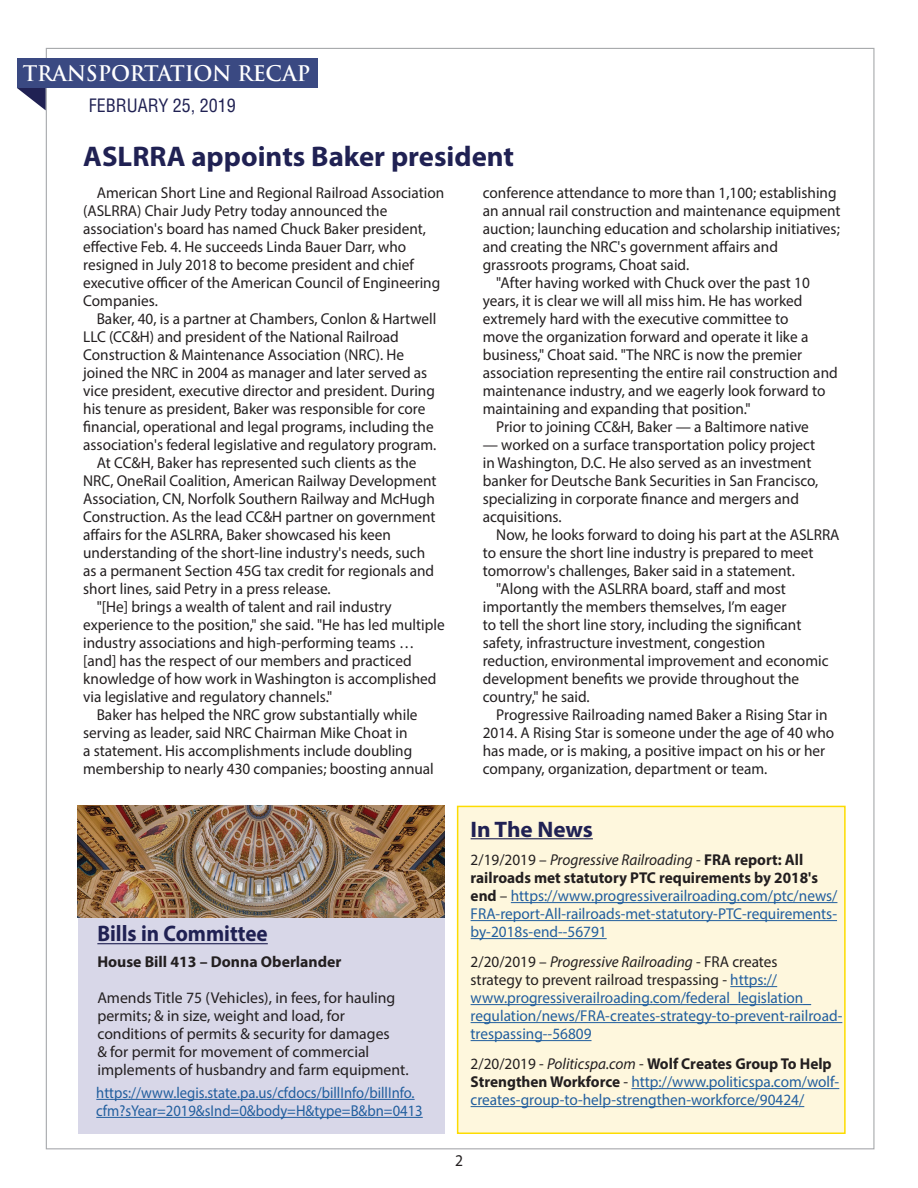
<style>
.page{position:relative;width:918px;height:1188px;background:#fff}
.page>*{position:absolute;margin:0;border:0;box-sizing:border-box;transform-origin:0 0}
.t1{font:700 28.5px "Myriad Pro";color:#202153}
.t2{font:700 22.5px "Myriad Pro";color:#202153;scale:.94 1}
.t3{font:700 22.5px "Myriad Pro";color:#202153}
.t4{font:700 21px "Trajan Pro";letter-spacing:-.01em;color:#fff}
.t5{font:condensed 18px "Helvetica LT Std";color:#202153}
.t6{font:16.5px "Myriad Pro";color:#231f20;scale:.94 1}
.t7{font:15.75px/18px "Myriad Pro";color:#231f20}
.t8{font:15.75px/18px "Myriad Pro";color:#215e9e}
.t9{font:15.75px/18px "Myriad Pro";color:#215e9e;scale:.93 1}
.t10{font:700 15.75px "Myriad Pro";color:#231f20}
.s1{color:#231f20}
.s2{font-style:italic;color:#231f20}
.s3{font-weight:700;color:#231f20}
</style>
<div class="page">
<svg style="left:17px;top:88px;width:29px;height:22px"></svg>
<div style="left:17px;top:59px;width:301px;height:29px;background:#3a4982"></div>
<div style="left:78px;top:914px;width:367px;height:220px;background:#d4d3e6"></div>
<img style="left:78px;top:806px;width:367px;height:112px">
<hr style="left:97px;top:943px;width:171px;height:1px;background:#202153">
<div style="left:457px;top:806px;width:389px;height:328px;background:#fef7dd;border:2px solid #fddc00"></div>
<hr style="left:471px;top:838px;width:122px;height:1px;background:#202153">
<hr style="left:511px;top:902px;width:326px;height:1px;background:#215e9e">
<hr style="left:471px;top:920px;width:366px;height:1px;background:#215e9e">
<hr style="left:471px;top:938px;width:136px;height:1px;background:#215e9e">
<hr style="left:730px;top:986px;width:47px;height:1px;background:#215e9e">
<hr style="left:471px;top:1004px;width:340px;height:1px;background:#215e9e">
<hr style="left:471px;top:1022px;width:371px;height:1px;background:#215e9e">
<hr style="left:471px;top:1040px;width:121px;height:1px;background:#215e9e">
<hr style="left:631px;top:1088px;width:208px;height:1px;background:#215e9e">
<hr style="left:471px;top:1106px;width:333px;height:1px;background:#215e9e">
<hr style="left:96px;top:1099px;width:319px;height:1px;background:#215e9e">
<hr style="left:96px;top:1117px;width:327px;height:1px;background:#215e9e">
<h3 class="t4" style="left:23px;top:60px;width:289px">TRANSPORTATION RECAP</h3>
<p class="t5" style="left:89px;top:94px;width:149px">FEBRUARY 25, 2019</p>
<h1 class="t1" style="left:83px;top:138px;width:432px">ASLRRA appoints Baker president</h1>
<p class="t7" style="left:83px;top:183px;width:363px;text-indent:14px">American Short Line and Regional Railroad Association (ASLRRA) Chair Judy Petry today announced the association's board has named Chuck Baker president, effective Feb. 4. He succeeds Linda Bauer Darr, who resigned in July 2018 to become president and chief executive officer of the American Council of Engineering Companies.</p>
<p class="t7" style="left:97px;top:309px;width:341px">Baker, 40, is a partner at Chambers, Conlon &amp; Hartwell</p>
<p class="t7" style="left:83px;top:327px;width:317px">LLC (CC&amp;H) and president of the National Railroad</p>
<p class="t7" style="left:83px;top:345px;width:322px">Construction &amp; Maintenance Association (NRC). He</p>
<p class="t7" style="left:83px;top:363px;width:346px">joined the NRC in 2004 as manager and later served as</p>
<p class="t7" style="left:83px;top:381px;width:353px">vice president, executive director and president. During</p>
<p class="t7" style="left:83px;top:399px;width:344px">his tenure as president, Baker was responsible for core</p>
<p class="t7" style="left:83px;top:417px;width:352px">financial, operational and legal programs, including the</p>
<p class="t7" style="left:83px;top:435px;width:355px">association's federal legislative and regulatory program.</p>
<p class="t7" style="left:97px;top:453px;width:321px">At CC&amp;H, Baker has represented such clients as the</p>
<p class="t7" style="left:83px;top:471px;width:355px">NRC, OneRail Coalition, American Railway Development</p>
<p class="t7" style="left:83px;top:489px;width:353px">Association, CN, Norfolk Southern Railway and McHugh</p>
<p class="t7" style="left:83px;top:507px;width:354px">Construction. As the lead CC&amp;H partner on government</p>
<p class="t7" style="left:83px;top:525px;width:309px">affairs for the ASLRRA, Baker showcased his keen</p>
<p class="t7" style="left:83px;top:543px;width:343px">understanding of the short-line industry's needs, such</p>
<p class="t7" style="left:83px;top:561px;width:353px">as a permanent Section 45G tax credit for regionals and</p>
<p class="t7" style="left:83px;top:579px;width:249px">short lines, said Petry in a press release.</p>
<p class="t7" style="left:97px;top:597px;width:297px">"[He] brings a wealth of talent and rail industry</p>
<p class="t7" style="left:83px;top:615px;width:363px">experience to the position," she said. "He has led multiple</p>
<p class="t7" style="left:83px;top:633px;width:333px">industry associations and high-performing teams …</p>
<p class="t7" style="left:83px;top:651px;width:330px">[and] has the respect of our members and practiced</p>
<p class="t7" style="left:83px;top:669px;width:355px">knowledge of how work in Washington is accomplished</p>
<p class="t7" style="left:83px;top:687px;width:251px">via legislative and regulatory channels."</p>
<p class="t7" style="left:97px;top:705px;width:322px">Baker has helped the NRC grow substantially while</p>
<p class="t7" style="left:83px;top:723px;width:326px">serving as leader, said NRC Chairman Mike Choat in</p>
<p class="t7" style="left:83px;top:741px;width:331px">a statement. His accomplishments include doubling</p>
<p class="t7" style="left:83px;top:759px;width:352px">membership to nearly 430 companies; boosting annual</p>
<p class="t7" style="left:483px;top:183px;width:355px">conference attendance to more than 1,100; establishing</p>
<p class="t7" style="left:483px;top:201px;width:359px">an annual rail construction and maintenance equipment</p>
<p class="t7" style="left:483px;top:219px;width:359px">auction; launching education and scholarship initiatives;</p>
<p class="t7" style="left:483px;top:237px;width:297px">and creating the NRC's government affairs and</p>
<p class="t7" style="left:483px;top:255px;width:208px">grassroots programs, Choat said.</p>
<p class="t7" style="left:496px;top:273px;width:315px">"After having worked with Chuck over the past 10</p>
<p class="t7" style="left:483px;top:291px;width:321px">years, it is clear we will all miss him. He has worked</p>
<p class="t7" style="left:483px;top:309px;width:307px">extremely hard with the executive committee to</p>
<p class="t7" style="left:483px;top:327px;width:327px">move the organization forward and operate it like a</p>
<p class="t7" style="left:483px;top:345px;width:321px">business," Choat said. "The NRC is now the premier</p>
<p class="t7" style="left:483px;top:363px;width:356px">association representing the entire rail construction and</p>
<p class="t7" style="left:483px;top:381px;width:344px">maintenance industry, and we eagerly look forward to</p>
<p class="t7" style="left:483px;top:399px;width:269px">maintaining and expanding that position."</p>
<p class="t7" style="left:496px;top:417px;width:314px">Prior to joining CC&amp;H, Baker — a Baltimore native</p>
<p class="t7" style="left:483px;top:435px;width:337px">— worked on a surface transportation policy project in Washington, D.C. He also served as an investment banker for Deutsche Bank Securities in San Francisco, specializing in corporate finance and mergers and acquisitions.</p>
<p class="t7" style="left:496px;top:525px;width:345px">Now, he looks forward to doing his part at the ASLRRA</p>
<p class="t7" style="left:483px;top:543px;width:332px">to ensure the short line industry is prepared to meet</p>
<p class="t7" style="left:483px;top:561px;width:314px">tomorrow's challenges, Baker said in a statement.</p>
<p class="t7" style="left:496px;top:579px;width:291px">"Along with the ASLRRA board, staff and most</p>
<p class="t7" style="left:483px;top:597px;width:305px">importantly the members themselves, I’m eager</p>
<p class="t7" style="left:483px;top:615px;width:320px">to tell the short line story, including the significant</p>
<p class="t7" style="left:483px;top:633px;width:284px">safety, infrastructure investment, congestion</p>
<p class="t7" style="left:483px;top:651px;width:347px">reduction, environmental improvement and economic</p>
<p class="t7" style="left:483px;top:669px;width:318px">development benefits we provide throughout the</p>
<p class="t7" style="left:483px;top:687px;width:108px">country," he said.</p>
<p class="t7" style="left:496px;top:705px;width:333px">Progressive Railroading named Baker a Rising Star in</p>
<p class="t7" style="left:483px;top:723px;width:353px">2014. A Rising Star is someone under the age of 40 who</p>
<p class="t7" style="left:483px;top:741px;width:344px">has made, or is making, a positive impact on his or her</p>
<p class="t7" style="left:483px;top:759px;width:286px">company, organization, department or team.</p>
<h2 class="t2" style="left:97px;top:919px;width:183px">Bills in Committee</h2>
<p class="t10" style="left:97px;top:951px;width:246px">House Bill 413 – Donna Oberlander</p>
<p class="t7" style="left:97px;top:988px;width:313px">Amends Title 75 (Vehicles), in fees, for hauling permits; &amp; in size, weight and load, for conditions of permits &amp; security for damages<br>&amp; for permit for movement of commercial implements of husbandry and farm equipment.</p>
<p class="t9" style="left:96px;top:1083px;width:353px">https://www.legis.state.pa.us/cfdocs/billInfo/billInfo. cfm?sYear=2019&amp;sInd=0&amp;body=H&amp;type=B&amp;bn=0413</p>
<h2 class="t3" style="left:471px;top:814px;width:124px">In The News</h2>
<p class="t8" style="left:471px;top:851px;width:368px"><span class="s1">2/19/2019 –</span> <span class="s2">Progressive Railroading</span> <span class="s1">-</span> <span class="s3">FRA report: All railroads met statutory PTC requirements by 2018's end</span> <span class="s1">–</span> https://www.progressiverailroading.com/ptc/news/ FRA-report-All-railroads-met-statutory-PTC-requirements&shy;by-2018s-end--56791</p>
<p class="t8" style="left:471px;top:953px;width:373px"><span class="s1">2/20/2019 –</span> <span class="s2">Progressive Railroading</span> <span class="s1">- FRA creates<br>strategy to prevent railroad trespassing -</span> https:// www.progressiverailroading.com/federal_legislation_ regulation/news/FRA-creates-strategy-to-prevent-railroad&shy;trespassing--56809</p>
<p class="t8" style="left:471px;top:1055px;width:370px"><span class="s1">2/20/2019 -</span> <span class="s2">Politicspa.com</span> <span class="s1">-</span> <span class="s3">Wolf Creates Group To Help<br>Strengthen Workforce</span> <span class="s1">-</span> http://www.politicspa.com/wolf&shy;creates-group-to-help-strengthen-workforce/90424/</p>
<p class="t6" style="left:455px;top:1150px;width:10px">2</p>
</div>
